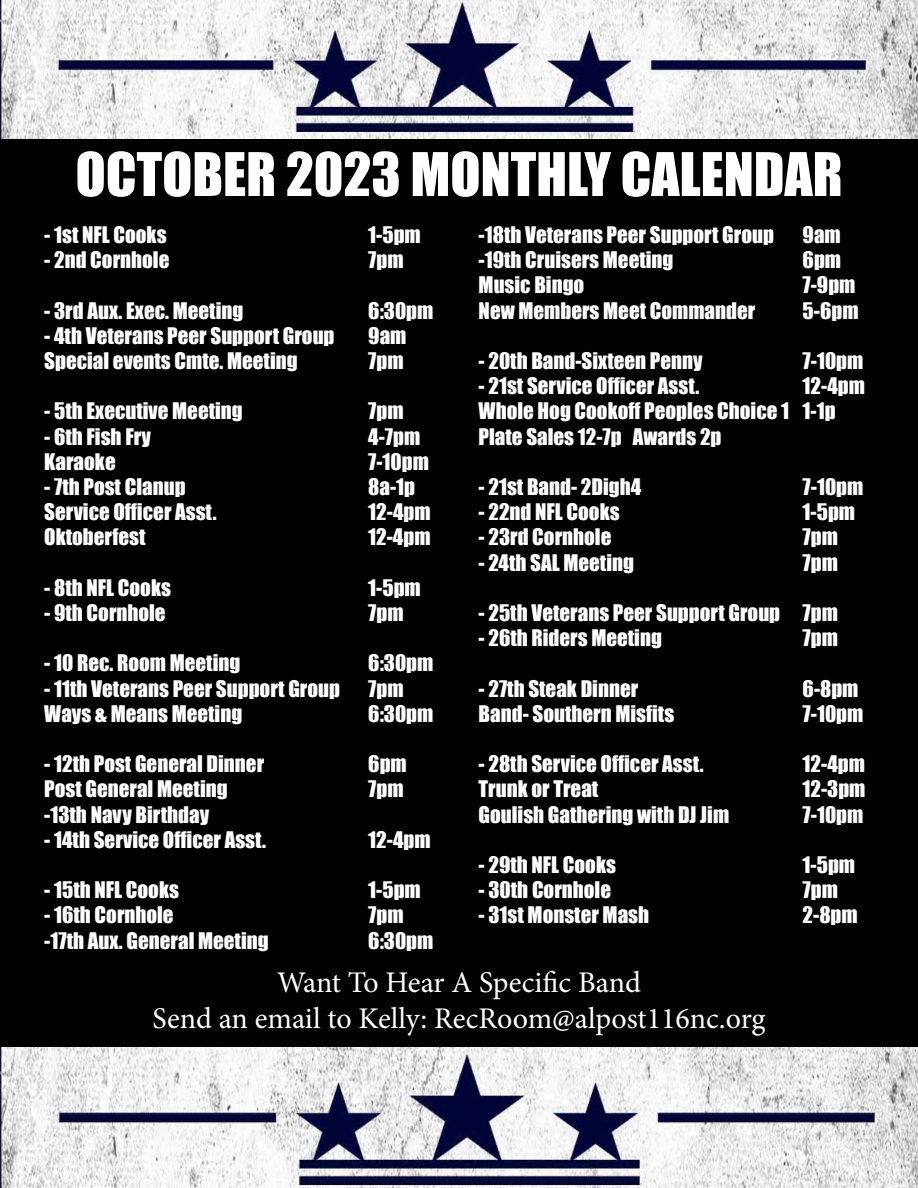
<style>
.page{position:relative;width:918px;height:1188px;background:#fff}
.page>*{position:absolute;margin:0;border:0;box-sizing:border-box;transform-origin:0 0}
.t1{font:55.5px "Impact";color:#fff}
.t2{font:30px/36px "Minion Pro";color:#fff;text-align:center}
.t3{font:21px/25.2px "Impact";color:#fff}
</style>
<div class="page">
<div style="left:0;top:138px;width:918px;height:910px;background:#000101"></div>
<img style="left:0;top:0;width:918px;height:138px">
<div style="left:44px;top:226px;width:415px;height:742px;background:#000"></div>
<img style="left:0;top:1048px;width:918px;height:140px">
<h1 class="t1" style="left:75px;top:131px;width:769px">OCTOBER 2023 MONTHLY CALENDAR</h1>
<p class="t3" style="left:44px;top:222px;width:124px">- 1st NFL Cooks</p>
<p class="t3" style="left:368px;top:222px;width:54px">1-5pm</p>
<p class="t3" style="left:44px;top:247px;width:127px">- 2nd Cornhole</p>
<p class="t3" style="left:368px;top:247px;width:37px">7pm</p>
<p class="t3" style="left:44px;top:297px;width:201px">- 3rd Aux. Exec. Meeting</p>
<p class="t3" style="left:368px;top:297px;width:67px">6:30pm</p>
<p class="t3" style="left:44px;top:322px;width:292px">- 4th Veterans Peer Support Group</p>
<p class="t3" style="left:368px;top:322px;width:40px">9am</p>
<p class="t3" style="left:44px;top:348px;width:255px">Special events Cmte. Meeting</p>
<p class="t3" style="left:368px;top:348px;width:37px">7pm</p>
<p class="t3" style="left:44px;top:398px;width:200px">- 5th Executive Meeting</p>
<p class="t3" style="left:368px;top:398px;width:37px">7pm</p>
<p class="t3" style="left:44px;top:423px;width:108px">- 6th Fish Fry</p>
<p class="t3" style="left:368px;top:423px;width:53px">4-7pm</p>
<p class="t3" style="left:44px;top:448px;width:73px">Karaoke</p>
<p class="t3" style="left:368px;top:448px;width:62px">7-10pm</p>
<p class="t3" style="left:44px;top:474px;width:143px">- 7th Post Clanup</p>
<p class="t3" style="left:368px;top:474px;width:48px">8a-1p</p>
<p class="t3" style="left:44px;top:499px;width:174px">Service Officer Asst.</p>
<p class="t3" style="left:368px;top:499px;width:64px">12-4pm</p>
<p class="t3" style="left:44px;top:524px;width:103px">Oktoberfest</p>
<p class="t3" style="left:368px;top:524px;width:64px">12-4pm</p>
<p class="t3" style="left:44px;top:574px;width:128px">- 8th NFL Cooks</p>
<p class="t3" style="left:368px;top:574px;width:54px">1-5pm</p>
<p class="t3" style="left:44px;top:600px;width:123px">- 9th Cornhole</p>
<p class="t3" style="left:368px;top:600px;width:37px">7pm</p>
<p class="t3" style="left:44px;top:650px;width:198px">- 10 Rec. Room Meeting</p>
<p class="t3" style="left:368px;top:650px;width:67px">6:30pm</p>
<p class="t3" style="left:44px;top:675px;width:297px">- 11th Veterans Peer Support Group</p>
<p class="t3" style="left:368px;top:675px;width:37px">7pm</p>
<p class="t3" style="left:44px;top:700px;width:199px">Ways &amp; Means Meeting</p>
<p class="t3" style="left:368px;top:700px;width:67px">6:30pm</p>
<p class="t3" style="left:44px;top:751px;width:221px">- 12th Post General Dinner</p>
<p class="t3" style="left:368px;top:751px;width:40px">6pm</p>
<p class="t3" style="left:44px;top:776px;width:185px">Post General Meeting</p>
<p class="t3" style="left:368px;top:776px;width:37px">7pm</p>
<p class="t3" style="left:44px;top:801px;width:166px">-13th Navy Birthday</p>
<p class="t3" style="left:44px;top:826px;width:223px">- 14th Service Officer Asst.</p>
<p class="t3" style="left:368px;top:826px;width:64px">12-4pm</p>
<p class="t3" style="left:44px;top:877px;width:136px">- 15th NFL Cooks</p>
<p class="t3" style="left:368px;top:877px;width:54px">1-5pm</p>
<p class="t3" style="left:44px;top:902px;width:131px">- 16th Cornhole</p>
<p class="t3" style="left:368px;top:902px;width:37px">7pm</p>
<p class="t3" style="left:44px;top:927px;width:226px">-17th Aux. General Meeting</p>
<p class="t3" style="left:368px;top:927px;width:67px">6:30pm</p>
<p class="t3" style="left:479px;top:222px;width:297px">-18th Veterans Peer Support Group</p>
<p class="t3" style="left:803px;top:222px;width:40px">9am</p>
<p class="t3" style="left:479px;top:247px;width:196px">-19th Cruisers Meeting</p>
<p class="t3" style="left:803px;top:247px;width:40px">6pm</p>
<p class="t3" style="left:479px;top:272px;width:107px">Music Bingo</p>
<p class="t3" style="left:803px;top:272px;width:54px">7-9pm</p>
<p class="t3" style="left:479px;top:297px;width:278px">New Members Meet Commander</p>
<p class="t3" style="left:803px;top:297px;width:57px">5-6pm</p>
<p class="t3" style="left:479px;top:348px;width:225px">- 20th Band-Sixteen Penny</p>
<p class="t3" style="left:803px;top:348px;width:62px">7-10pm</p>
<p class="t3" style="left:479px;top:373px;width:222px">- 21st Service Officer Asst.</p>
<p class="t3" style="left:479px;top:373px;width:388px;text-indent:324px">12-4pm<br>Whole Hog Cookoff Peoples Choice 1 1-1p<br>Plate Sales 12-7p Awards 2p</p>
<p class="t3" style="left:479px;top:474px;width:164px">- 21st Band- 2Digh4</p>
<p class="t3" style="left:803px;top:474px;width:62px">7-10pm</p>
<p class="t3" style="left:479px;top:499px;width:142px">- 22nd NFL Cooks</p>
<p class="t3" style="left:803px;top:499px;width:54px">1-5pm</p>
<p class="t3" style="left:479px;top:524px;width:134px">- 23rd Cornhole</p>
<p class="t3" style="left:803px;top:524px;width:37px">7pm</p>
<p class="t3" style="left:479px;top:549px;width:157px">- 24th SAL Meeting</p>
<p class="t3" style="left:803px;top:549px;width:37px">7pm</p>
<p class="t3" style="left:479px;top:600px;width:361px">- 25th Veterans Peer Support Group 7pm</p>
<p class="t3" style="left:479px;top:625px;width:185px">- 26th Riders Meeting</p>
<p class="t3" style="left:803px;top:625px;width:37px">7pm</p>
<p class="t3" style="left:479px;top:675px;width:161px">- 27th Steak Dinner</p>
<p class="t3" style="left:803px;top:675px;width:57px">6-8pm</p>
<p class="t3" style="left:479px;top:700px;width:197px">Band- Southern Misfits</p>
<p class="t3" style="left:803px;top:700px;width:62px">7-10pm</p>
<p class="t3" style="left:479px;top:751px;width:227px">- 28th Service Officer Asst.</p>
<p class="t3" style="left:803px;top:751px;width:64px">12-4pm</p>
<p class="t3" style="left:479px;top:776px;width:121px">Trunk or Treat</p>
<p class="t3" style="left:803px;top:776px;width:64px">12-3pm</p>
<p class="t3" style="left:479px;top:801px;width:252px">Goulish Gathering with DJ Jim</p>
<p class="t3" style="left:803px;top:801px;width:62px">7-10pm</p>
<p class="t3" style="left:479px;top:852px;width:139px">- 29th NFL Cooks</p>
<p class="t3" style="left:803px;top:852px;width:54px">1-5pm</p>
<p class="t3" style="left:479px;top:877px;width:134px">- 30th Cornhole</p>
<p class="t3" style="left:803px;top:877px;width:37px">7pm</p>
<p class="t3" style="left:479px;top:902px;width:172px">- 31st Monster Mash</p>
<p class="t3" style="left:803px;top:902px;width:57px">2-8pm</p>
<h2 class="t2" style="left:152px;top:965px;width:615px">Want To Hear A Specific Band<br>Send an email to Kelly: RecRoom@alpost116nc.org</h2>
</div>
